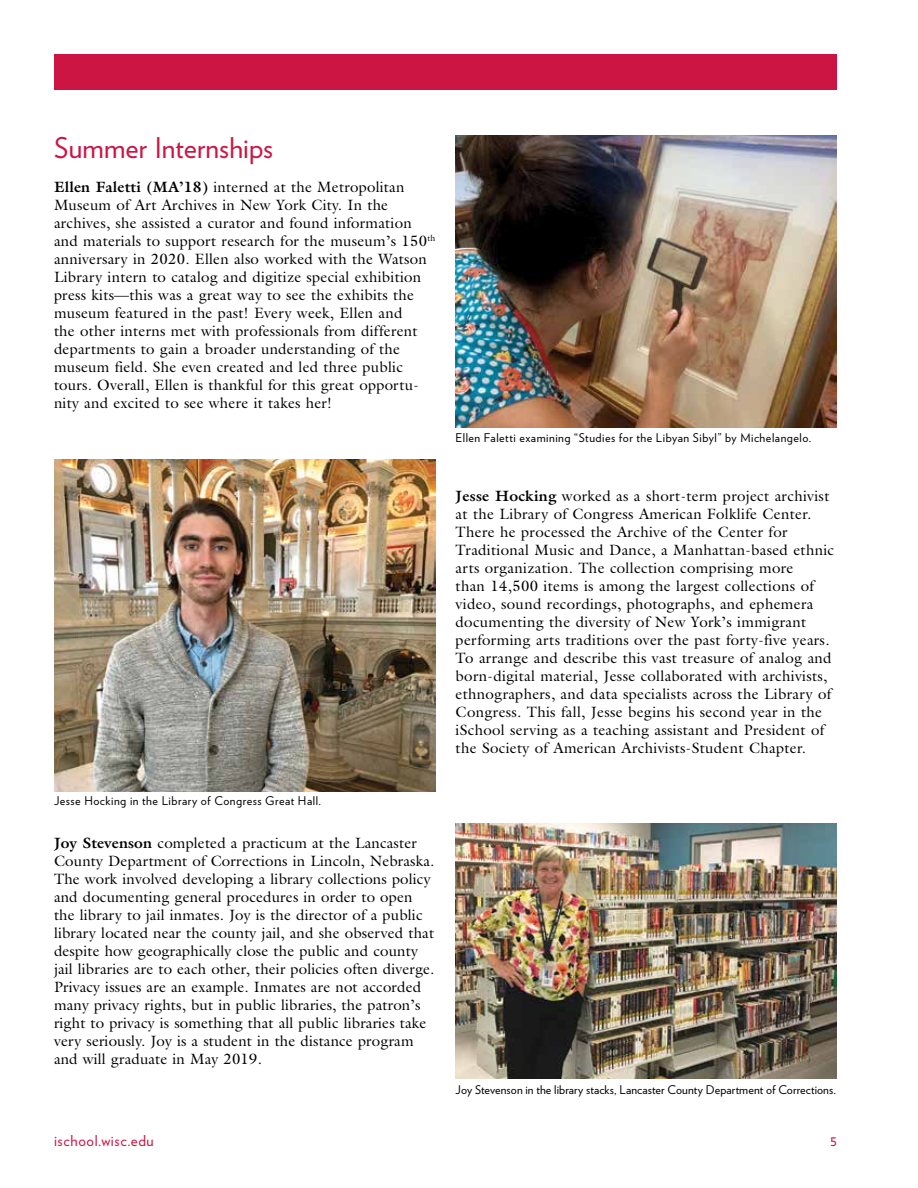
<style>
.page{position:relative;width:918px;height:1188px;background:#fff}
.page>*{position:absolute;margin:0;border:0;box-sizing:border-box;transform-origin:0 0}
.ls_headline_19pt{font:28.5px "Verlag";letter-spacing:.005em;color:#cd1543}
.ls_text{font:15px/18px "Galliard Std";letter-spacing:.015em;color:#000}
.t1{font:15px "Verlag";letter-spacing:.04em;color:#cd1543}
.ls_caption{font:12px "Verlag";letter-spacing:.035em;color:#000}
.ls_caption-2{font:12px "Verlag";letter-spacing:.005em;color:#000}
.s1{font-weight:700}
</style>
<div class="page">
<div style="left:54px;top:54px;width:783px;height:35px;background:#cd1543"></div>
<img style="left:54px;top:459px;width:381px;height:333px">
<img style="left:455px;top:824px;width:382px;height:255px">
<img style="left:456px;top:135px;width:381px;height:293px">
<p class="ls_headline_19pt" style="left:54px;top:126px;width:221px">Summer Internships</p>
<p class="ls_text" style="left:54px;top:177px;width:383px"><span class="s1">Ellen Faletti (MA’18)</span> interned at the Metropolitan Museum of Art Archives in New York City. In the archives, she assisted a curator and found information and materials to support research for the museum’s 150<sup>th </sup>anniversary in 2020. Ellen also worked with the Watson Library intern to catalog and digitize special exhibition press kits—this was a great way to see the exhibits the museum featured in the past! Every week, Ellen and<br>the other interns met with professionals from different departments to gain a broader understanding of the museum field. She even created and led three public tours. Overall, Ellen is thankful for this great opportu&shy;nity and excited to see where it takes her!</p>
<p class="ls_caption" style="left:54px;top:792px;width:269px">Jesse Hocking in the Library of Congress Great Hall.</p>
<p class="ls_text" style="left:54px;top:834px;width:382px"><span class="s1">Joy Stevenson</span> completed a practicum at the Lancaster County Department of Corrections in Lincoln, Nebraska.<br>The work involved developing a library collections policy and documenting general procedures in order to open the library to jail inmates. Joy is the director of a public library located near the county jail, and she observed that despite how geographically close the public and county jail libraries are to each other, their policies often diverge.<br>Privacy issues are an example. Inmates are not accorded many privacy rights, but in public libraries, the patron’s right to privacy is something that all public libraries take very seriously. Joy is a student in the distance program and will graduate in May 2019.</p>
<p class="ls_caption" style="left:456px;top:428px;width:357px">Ellen Faletti examining “Studies for the Libyan Sibyl” by Michelangelo.</p>
<p class="ls_text" style="left:456px;top:487px;width:380px"><span class="s1">Jesse Hocking</span> worked as a short-term project archivist at the Library of Congress American Folklife Center.<br>There he processed the Archive of the Center for Traditional Music and Dance, a Manhattan-based ethnic arts organization. The collection comprising more<br>than 14,500 items is among the largest collections of video, sound recordings, photographs, and ephemera documenting the diversity of New York’s immigrant performing arts traditions over the past forty-five years.<br>To arrange and describe this vast treasure of analog and born-digital material, Jesse collaborated with archivists, ethnographers, and data specialists across the Library of Congress. This fall, Jesse begins his second year in the iSchool serving as a teaching assistant and President of the Society of American Archivists-Student Chapter.</p>
<p class="ls_caption-2" style="left:456px;top:1080px;width:382px">Joy Stevenson in the library stacks, Lancaster County Department of Corrections.</p>
<p class="t1" style="left:54px;top:1129px;width:101px">ischool.wisc.edu</p>
<p class="t1" style="left:830px;top:1129px;width:8px">5</p>
</div>
